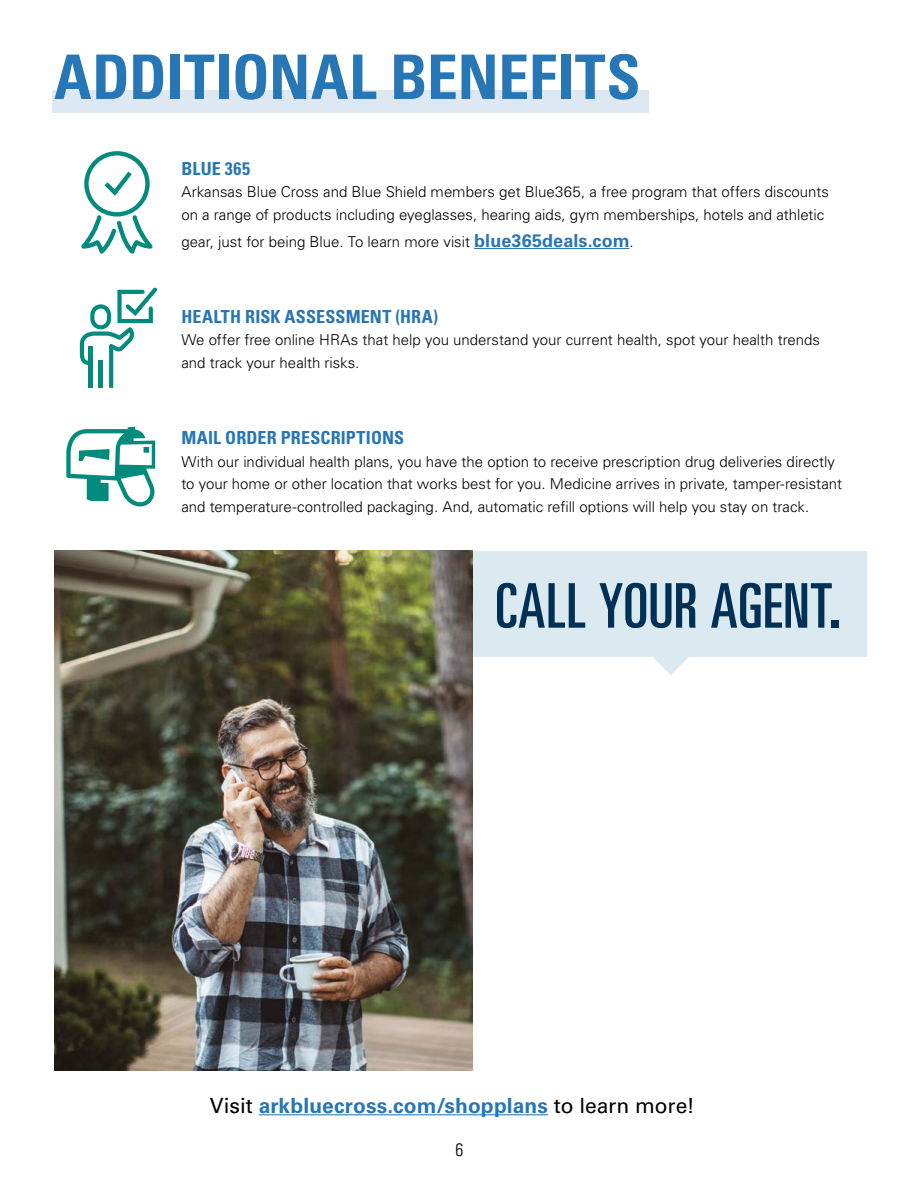
<style>
.page{position:relative;width:918px;height:1188px;background:#fff}
.page>*{position:absolute;margin:0;border:0;box-sizing:border-box;transform-origin:0 0}
.t1{font:ultra-condensed 61.65px "Univers LT Std";letter-spacing:.01em;color:#003055}
.t2{font:700 condensed 61.5px "Univers LT Std";letter-spacing:.005em;color:#2776b5}
.t3{font:700 21px "Univers LT Std";letter-spacing:.005em;color:#2776b5}
.subhead1{font:700 condensed 18px "Univers LT Std";letter-spacing:.01em;color:#2776b5}
.t4{font:300 condensed 18px "Univers LT Std";color:#000}
.subhead1-2{font:300 15px/22.5px "Univers LT Std";color:#000}
.s1{font-weight:700;font-size:18px;color:#2776b5}
.s2{font-weight:400;color:#000}
</style>
<div class="page">
<div style="left:52px;top:90px;width:597px;height:23px;background:#dde8f2"></div>
<svg style="left:81px;top:151px;width:72px;height:103px"></svg>
<svg style="left:80px;top:287px;width:77px;height:101px"></svg>
<svg style="left:66px;top:427px;width:89px;height:79px"></svg>
<hr style="left:474px;top:248px;width:155px;height:1px;background:#2776b5">
<svg style="left:653px;top:657px;width:36px;height:18px"></svg>
<div style="left:472px;top:551px;width:395px;height:106px;background:#dbeaf1"></div>
<img style="left:54px;top:551px;width:418px;height:519px">
<hr style="left:259px;top:1114px;width:289px;height:1px;background:#2776b5">
<p class="t2" style="left:54px;top:39px;width:588px">ADDITIONAL BENEFITS</p>
<p class="subhead1" style="left:181px;top:157px;width:70px">BLUE 365</p>
<p class="subhead1-2" style="left:181px;top:181px;width:649px">Arkansas Blue Cross and Blue Shield members get Blue365, a free program that offers discounts on a range of products including eyeglasses, hearing aids, gym memberships, hotels and athletic</p>
<p class="subhead1-2" style="left:181px;top:230px;width:454px">gear, just for being Blue. To learn more visit <span class="s1">blue365deals.com</span>.</p>
<p class="subhead1" style="left:181px;top:305px;width:258px">HEALTH RISK ASSESSMENT (HRA)</p>
<p class="subhead1-2" style="left:181px;top:329px;width:640px">We offer free online HRAs that help you understand your current health, spot your health trends and track your health risks.</p>
<p class="subhead1" style="left:181px;top:427px;width:224px">MAIL ORDER PRESCRIPTIONS</p>
<p class="subhead1-2" style="left:181px;top:450px;width:662px">With our individual health plans, you have the option to receive prescription drug deliveries directly to your home or other location that works best for you. Medicine arrives in private, tamper-resistant and temperature-controlled packaging. And, automatic refill options will help you stay on track.</p>
<p class="t1" style="left:495px;top:571px;width:347px">CALL YOUR AGENT.</p>
<p class="t3" style="left:210px;top:1093px;width:487px"><span class="s2">Visit</span> arkbluecross.com/shopplans <span class="s2">to learn more!</span></p>
<p class="t4" style="left:456px;top:1139px;width:9px">6</p>
</div>
